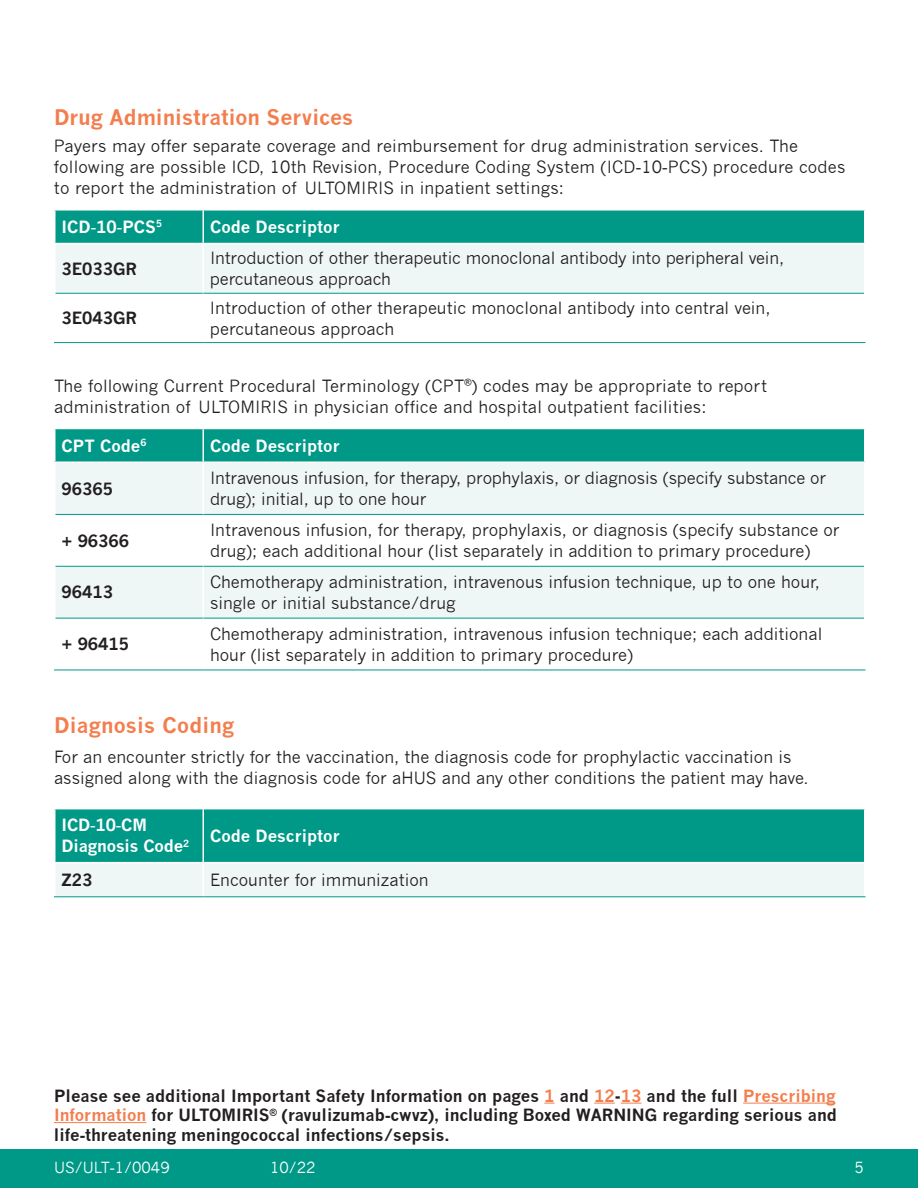
<style>
.page{position:relative;width:918px;height:1188px;background:#fff}
.page>*{position:absolute;margin:0;border:0;box-sizing:border-box;transform-origin:0 0}
.t1{font:700 21px "News Gothic";color:#f47d4d}
.t2{font:16.5px/21px "News Gothic";color:#231f20}
.t3{font:700 16.5px/19.5px "News Gothic";color:#231f20;text-align:justify}
.t4{font:700 16.5px/21px "News Gothic";color:#fff}
.t5{font:15px "News Gothic";color:#fff}
.s1{font-family:"Arial"}
.s2{font-family:"Arial";font-weight:400}
.s3{color:#f47d4d}
</style>
<div class="page">
<div style="left:0;top:1150px;width:918px;height:38px;background:#098"></div>
<svg style="left:594px;top:1103px;width:21px;height:1px"></svg>
<svg style="left:621px;top:1103px;width:20px;height:1px"></svg>
<hr style="left:743px;top:1103px;width:92px;height:1px;background:#f47d4d">
<hr style="left:54px;top:1122px;width:92px;height:1px;background:#f47d4d">
<div style="left:55px;top:428px;width:148px;height:34px;background:#098"></div>
<div style="left:203px;top:428px;width:662px;height:34px;background:#098"></div>
<div style="left:56px;top:463px;width:808px;height:51px;background:#eff7f6"></div>
<svg style="left:56px;top:565px;width:808px;height:105px;fill:#eff7f6"></svg>
<hr style="left:203px;top:428px;width:663px;height:1px;background:#fff">
<hr style="left:864px;top:429px;width:2px;height:32px;background:#fff">
<hr style="left:203px;top:461px;width:663px;height:2px;background:#fff">
<hr style="left:54px;top:429px;width:2px;height:32px;background:#fff">
<hr style="left:54px;top:428px;width:149px;height:1px;background:#fff">
<hr style="left:202px;top:429px;width:2px;height:32px;background:#fff">
<hr style="left:54px;top:461px;width:149px;height:2px;background:#fff">
<hr style="left:202px;top:463px;width:2px;height:51px;background:#fff">
<hr style="left:56px;top:514px;width:147px;height:1px;background:#098">
<hr style="left:203px;top:514px;width:661px;height:1px;background:#098">
<hr style="left:202px;top:515px;width:2px;height:51px;background:#fff">
<hr style="left:56px;top:566px;width:147px;height:1px;background:#098">
<hr style="left:203px;top:566px;width:661px;height:1px;background:#098">
<hr style="left:202px;top:567px;width:2px;height:51px;background:#fff">
<hr style="left:56px;top:618px;width:147px;height:1px;background:#098">
<hr style="left:203px;top:618px;width:661px;height:1px;background:#098">
<hr style="left:202px;top:619px;width:2px;height:51px;background:#fff">
<hr style="left:54px;top:670px;width:149px;height:1px;background:#098">
<hr style="left:203px;top:670px;width:663px;height:1px;background:#098">
<div style="left:55px;top:809px;width:148px;height:54px;background:#098"></div>
<div style="left:203px;top:809px;width:662px;height:54px;background:#098"></div>
<div style="left:56px;top:864px;width:808px;height:32px;background:#eff7f6"></div>
<hr style="left:864px;top:809px;width:2px;height:53px;background:#fff">
<hr style="left:203px;top:862px;width:663px;height:1px;background:#fff">
<hr style="left:54px;top:809px;width:2px;height:53px;background:#fff">
<hr style="left:202px;top:809px;width:2px;height:53px;background:#fff">
<hr style="left:54px;top:862px;width:149px;height:1px;background:#fff">
<hr style="left:202px;top:863px;width:2px;height:33px;background:#fff">
<hr style="left:54px;top:896px;width:149px;height:1px;background:#098">
<hr style="left:203px;top:896px;width:663px;height:1px;background:#098">
<div style="left:55px;top:210px;width:148px;height:34px;background:#098"></div>
<div style="left:203px;top:210px;width:662px;height:34px;background:#098"></div>
<div style="left:56px;top:244px;width:808px;height:49px;background:#eff7f6"></div>
<hr style="left:203px;top:209px;width:663px;height:2px;background:#fff">
<hr style="left:864px;top:211px;width:2px;height:32px;background:#fff">
<hr style="left:203px;top:243px;width:663px;height:1px;background:#fff">
<hr style="left:54px;top:211px;width:2px;height:32px;background:#fff">
<hr style="left:54px;top:209px;width:149px;height:2px;background:#fff">
<hr style="left:202px;top:211px;width:2px;height:32px;background:#fff">
<hr style="left:54px;top:243px;width:149px;height:1px;background:#fff">
<hr style="left:202px;top:244px;width:2px;height:49px;background:#fff">
<hr style="left:56px;top:293px;width:147px;height:1px;background:#098">
<hr style="left:203px;top:293px;width:661px;height:1px;background:#098">
<hr style="left:54px;top:342px;width:149px;height:1px;background:#098">
<hr style="left:203px;top:342px;width:663px;height:1px;background:#098">
<p class="t1" style="left:54px;top:104px;width:301px">Drug Administration Services</p>
<p class="t2" style="left:54px;top:136px;width:793px">Payers may offer separate coverage and reimbursement for drug administration services. The following are possible ICD, 10th Revision, Procedure Coding System (ICD<span class="s1">-</span>10<span class="s1">-</span>PCS) procedure codes to report the administration of ULTOMIRIS in inpatient settings:</p>
<p class="t4" style="left:62px;top:216px;width:102px">ICD<span class="s2">-</span>10<span class="s2">-</span>PCS<sup>5</sup></p>
<p class="t4" style="left:210px;top:216px;width:131px">Code Descriptor</p>
<p class="t3" style="left:62px;top:259px;width:77px">3E033GR</p>
<p class="t2" style="left:210px;top:248px;width:576px">Introduction of other therapeutic monoclonal antibody into peripheral vein, percutaneous approach</p>
<p class="t3" style="left:61px;top:308px;width:77px">3E043GR</p>
<p class="t2" style="left:210px;top:297px;width:562px">Introduction of other therapeutic monoclonal antibody into central vein, percutaneous approach</p>
<p class="t2" style="left:54px;top:375px;width:715px">The following Current Procedural Terminology (CPT<sup>®</sup>) codes may be appropriate to report administration of ULTOMIRIS in physician office and hospital outpatient facilities:</p>
<p class="t4" style="left:62px;top:435px;width:86px">CPT Code<sup>6</sup></p>
<p class="t4" style="left:210px;top:435px;width:131px">Code Descriptor</p>
<p class="t3" style="left:62px;top:479px;width:53px">96365</p>
<p class="t2" style="left:210px;top:468px;width:618px">Intravenous infusion, for therapy, prophylaxis, or diagnosis (specify substance or drug); initial, up to one hour</p>
<p class="t3" style="left:62px;top:531px;width:69px">+ 96366</p>
<p class="t2" style="left:210px;top:520px;width:631px">Intravenous infusion, for therapy, prophylaxis, or diagnosis (specify substance or drug); each additional hour (list separately in addition to primary procedure)</p>
<p class="t3" style="left:62px;top:582px;width:53px">96413</p>
<p class="t2" style="left:210px;top:571px;width:612px">Chemotherapy administration, intravenous infusion technique, up to one hour, single or initial substance/drug</p>
<p class="t3" style="left:62px;top:634px;width:69px">+ 96415</p>
<p class="t2" style="left:210px;top:623px;width:614px">Chemotherapy administration, intravenous infusion technique; each additional hour (list separately in addition to primary procedure)</p>
<p class="t1" style="left:54px;top:712px;width:182px">Diagnosis Coding</p>
<p class="t2" style="left:54px;top:747px;width:756px">For an encounter strictly for the vaccination, the diagnosis code for prophylactic vaccination is assigned along with the diagnosis code for aHUS and any other conditions the patient may have.</p>
<p class="t4" style="left:61px;top:815px;width:129px">ICD<span class="s2">-</span>10<span class="s2">-</span>CM<br>Diagnosis Code<sup>2</sup></p>
<p class="t4" style="left:210px;top:825px;width:131px">Code Descriptor</p>
<p class="t3" style="left:62px;top:870px;width:32px">Z23</p>
<p class="t2" style="left:210px;top:870px;width:220px">Encounter for immunization</p>
<p class="t3" style="left:54px;top:1086px;width:785px">Please see additional Important Safety Information on pages <span class="s3">1</span> and <span class="s3">12</span>-<span class="s3">13</span> and the full <span class="s3">Prescribing Information</span> for ULTOMIRIS<sup>®</sup> (ravulizumab<span class="s1">-</span>cwvz), including Boxed WARNING regarding serious and life<span class="s1">-</span>threatening meningococcal infections/sepsis.</p>
<p class="t5" style="left:54px;top:1159px;width:117px">US/ULT<span class="s1">-</span>1/0049</p>
<p class="t5" style="left:270px;top:1159px;width:47px">10/22</p>
<p class="t5" style="left:855px;top:1159px;width:11px">5</p>
</div>
